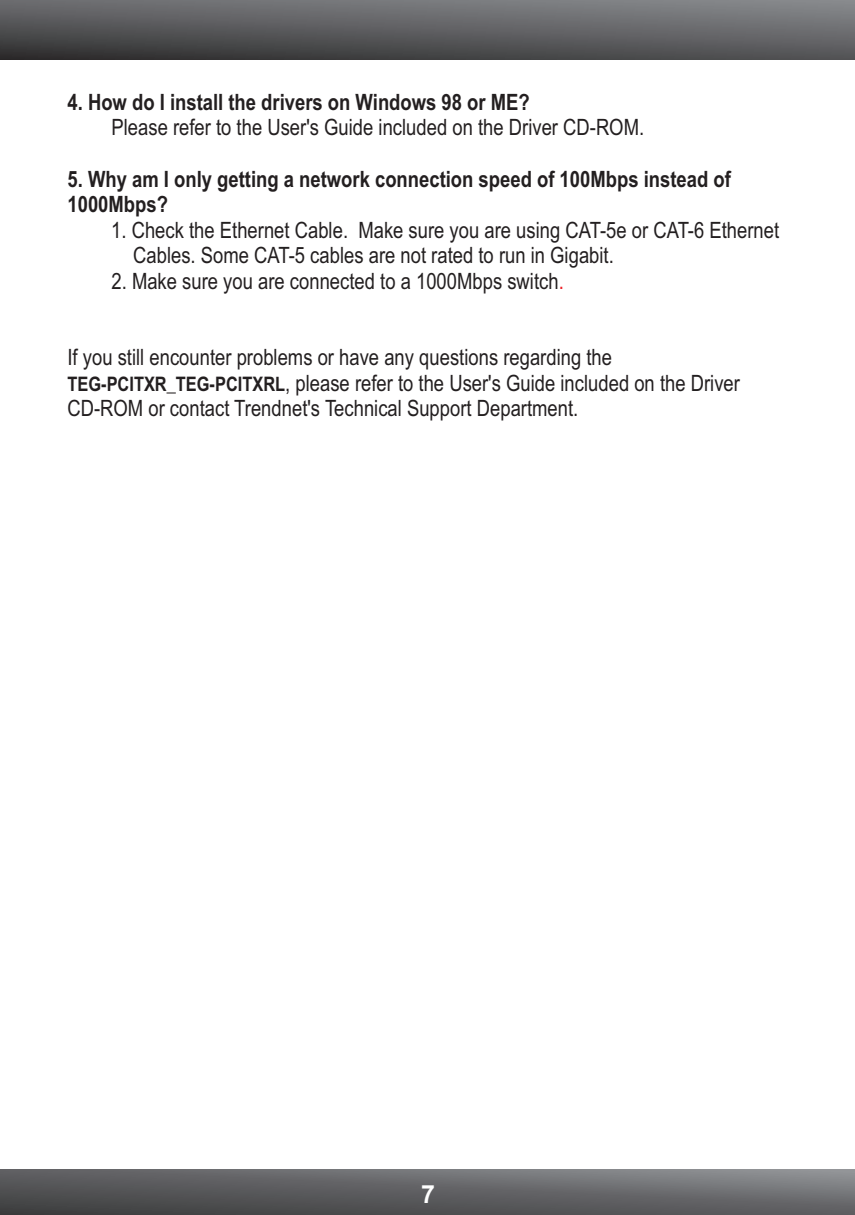
<style>
.page{position:relative;width:855px;height:1215px;background:#fff}
.page>*{position:absolute;margin:0;border:0;box-sizing:border-box;transform-origin:0 0}
.t1{font:700 25px "Arial";color:#fff}
.t2{font:22.5px/25.5px "Arial Narrow";color:#231f20}
.t3{font:700 22.5px/25.8px "Arial Narrow";color:#231f20}
.s1{color:#ee1d23}
.s2{font-weight:700;font-size:20px}
</style>
<div class="page">
<svg style="left:0;top:0;width:855px;height:59px;background:#5e5e61"></svg>
<svg style="left:0;top:1170px;width:855px;height:45px;background:#606163"></svg>
<p class="t3" style="left:68px;top:91px;width:464px">4. How do I install the drivers on Windows 98 or ME?</p>
<p class="t2" style="left:112px;top:117px;width:534px">Please refer to the User's Guide included on the Driver CD-ROM.</p>
<p class="t3" style="left:68px;top:168px;width:665px">5. Why am I only getting a network connection speed of 100Mbps instead of<br>1000Mbps?</p>
<p class="t2" style="left:133px;top:219px;width:648px;text-indent:-22px">1. Check the Ethernet Cable. Make sure you are using CAT-5e or CAT-6 Ethernet<br>Cables. Some CAT-5 cables are not rated to run in Gigabit.</p>
<p class="t2" style="left:112px;top:270px;width:454px">2. Make sure you are connected to a 1000Mbps switch<span class="s1">.</span></p>
<p class="t2" style="left:67px;top:347px;width:674px">If you still encounter problems or have any questions regarding the<br><span class="s2">TEG-PCITXR_TEG-PCITXRL</span>, please refer to the User's Guide included on the Driver<br>CD-ROM or contact Trendnet's Technical Support Department.</p>
<p class="t1" style="left:421px;top:1185px;width:15px">7</p>
</div>
